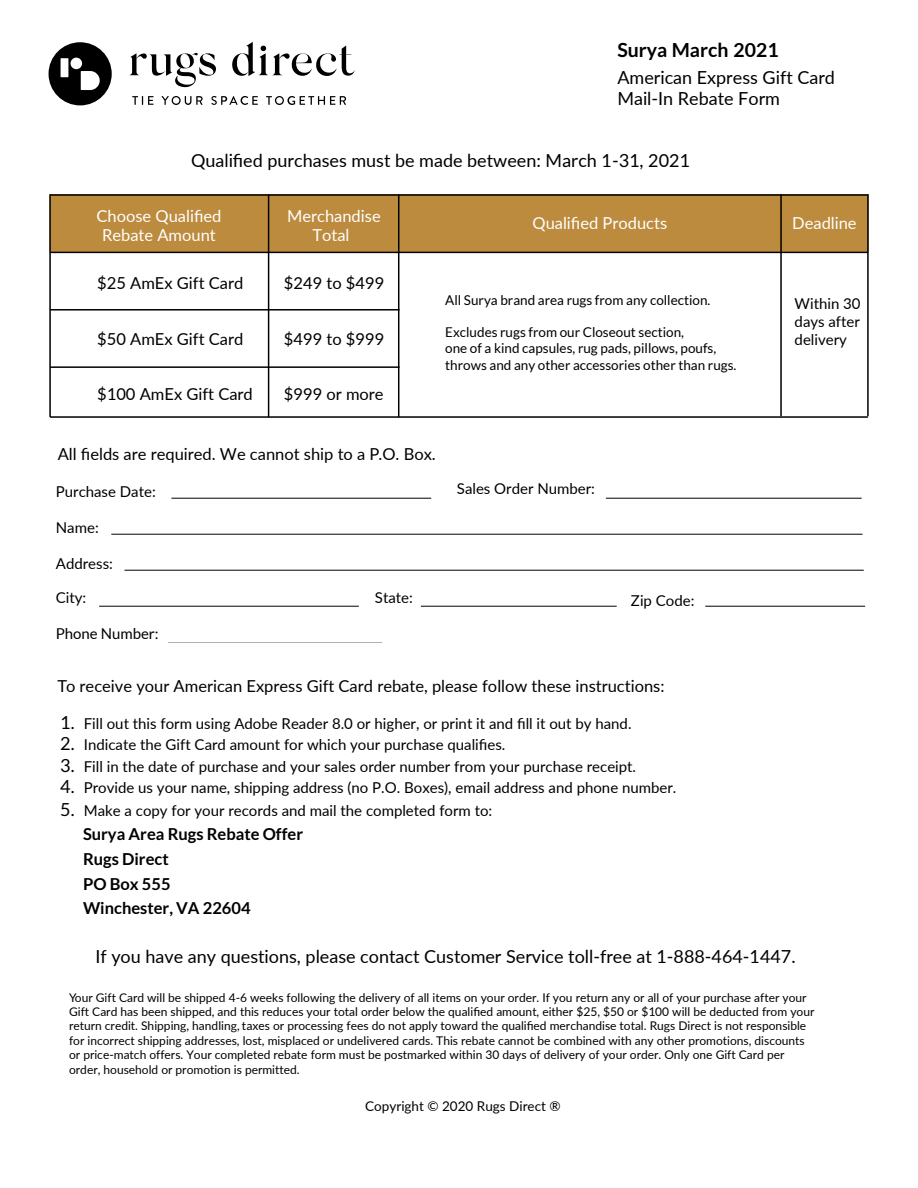
<style>
.page{position:relative;width:918px;height:1188px;background:#fff}
.page>*{position:absolute;margin:0;border:0;box-sizing:border-box;transform-origin:0 0}
.t1{font:700 19.5px "Lato";color:#000}
.t2{font:18px/20.4px "Lato";color:#000}
.t3{font:16.5px "Lato";color:#000}
.t4{font:16.5px/19.2px "Lato";color:#fff;text-align:center}
.t5{font:700 16.5px/24.8px "Lato";color:#000}
.t6{font:15px/18px "Lato";color:#000;text-align:justify}
.t7{font:13.5px/16.2px "Lato";color:#000}
.t8{font:12px/14.4px "Lato";color:#000}
.s1{font-size:18px}
</style>
<div class="page">
<div style="left:51px;top:196px;width:816px;height:56px;background:#bc8b3e"></div>
<hr style="left:50px;top:252px;width:818px;height:1px;background:#000">
<hr style="left:50px;top:309px;width:350px;height:2px;background:#000">
<hr style="left:50px;top:366px;width:350px;height:2px;background:#000">
<hr style="left:50px;top:416px;width:818px;height:2px;background:#000">
<hr style="left:50px;top:194px;width:818px;height:2px;background:#000">
<hr style="left:49px;top:194px;width:2px;height:223px;background:#000">
<hr style="left:867px;top:194px;width:2px;height:222px;background:#000">
<hr style="left:268px;top:194px;width:1px;height:223px;background:#000">
<hr style="left:398px;top:194px;width:1px;height:223px;background:#000">
<hr style="left:780px;top:194px;width:2px;height:222px;background:#000">
<svg style="left:132px;top:96px;width:21px;height:9px"></svg>
<svg style="left:162px;top:96px;width:41px;height:9px"></svg>
<svg style="left:211px;top:96px;width:47px;height:9px"></svg>
<svg style="left:266px;top:96px;width:80px;height:9px"></svg>
<svg style="left:129px;top:53px;width:87px;height:34px"></svg>
<svg style="left:232px;top:42px;width:123px;height:34px"></svg>
<svg style="left:49px;top:42px;width:63px;height:63px"></svg>
<hr style="left:171px;top:498px;width:260px;height:1px;background:#000">
<hr style="left:606px;top:498px;width:256px;height:1px;background:#000">
<hr style="left:111px;top:534px;width:752px;height:1px;background:#000">
<hr style="left:124px;top:570px;width:740px;height:1px;background:#000">
<hr style="left:99px;top:606px;width:260px;height:1px;background:#000">
<hr style="left:421px;top:606px;width:196px;height:1px;background:#000">
<hr style="left:705px;top:606px;width:160px;height:1px;background:#000">
<hr style="left:168px;top:642px;width:214px;height:1px;background:#000">
<h1 class="t1" style="left:617px;top:39px;width:163px">Surya March 2021</h1>
<h2 class="t2" style="left:617px;top:67px;width:219px">American Express Gift Card<br>Mail-In Rebate Form</h2>
<h2 class="t2" style="left:191px;top:150px;width:500px">Qualified purchases must be made between: March 1-31, 2021</h2>
<h3 class="t4" style="left:97px;top:206px;width:126px">Choose Qualified<br>Rebate Amount</h3>
<h3 class="t4" style="left:287px;top:206px;width:95px">Merchandise</h3>
<h3 class="t4" style="left:533px;top:212px;width:136px">Qualified Products</h3>
<h3 class="t4" style="left:312px;top:225px;width:39px">Total</h3>
<h3 class="t3" style="left:97px;top:271px;width:148px">$25 AmEx Gift Card</h3>
<h3 class="t3" style="left:284px;top:271px;width:102px">$249 to $499</h3>
<h3 class="t3" style="left:97px;top:327px;width:148px">$50 AmEx Gift Card</h3>
<h3 class="t3" style="left:97px;top:382px;width:157px">$100 AmEx Gift Card</h3>
<h3 class="t3" style="left:284px;top:327px;width:102px">$499 to $999</h3>
<h3 class="t3" style="left:284px;top:382px;width:101px">$999 or more</h3>
<p class="t7" style="left:445px;top:292px;width:267px">All Surya brand area rugs from any collection.</p>
<p class="t7" style="left:445px;top:324px;width:293px">Excludes rugs from our Closeout section,<br>one of a kind capsules, rug pads, pillows, poufs, throws and any other accessories other than rugs.</p>
<h3 class="t3" style="left:58px;top:442px;width:380px">All fields are required. We cannot ship to a P.O. Box.</h3>
<p class="t6" style="left:56px;top:481px;width:101px">Purchase Date:</p>
<p class="t6" style="left:56px;top:518px;width:44px">Name:</p>
<p class="t6" style="left:56px;top:554px;width:59px">Address:</p>
<p class="t6" style="left:56px;top:587px;width:32px">City:</p>
<p class="t6" style="left:375px;top:587px;width:39px">State:</p>
<p class="t6" style="left:56px;top:624px;width:105px">Phone Number:</p>
<p class="t6" style="left:457px;top:479px;width:140px">Sales Order Number:</p>
<p class="t6" style="left:631px;top:591px;width:65px">Zip Code:</p>
<h3 class="t3" style="left:58px;top:674px;width:608px">To receive your American Express Gift Card rebate, please follow these instructions:</h3>
<p class="t6" style="left:60px;top:714px;width:573px"><span class="s1">1.</span> Fill out this form using Adobe Reader 8.0 or higher, or print it and fill it out by hand.</p>
<p class="t6" style="left:60px;top:735px;width:447px"><span class="s1">2.</span> Indicate the Gift Card amount for which your purchase qualifies.</p>
<p class="t6" style="left:60px;top:757px;width:577px"><span class="s1">3.</span> Fill in the date of purchase and your sales order number from your purchase receipt.</p>
<p class="t6" style="left:60px;top:778px;width:618px"><span class="s1">4.</span> Provide us your name, shipping address (no P.O. Boxes), email address and phone number.</p>
<p class="t6" style="left:60px;top:801px;width:434px"><span class="s1">5.</span> Make a copy for your records and mail the completed form to:</p>
<h3 class="t5" style="left:83px;top:822px;width:222px">Surya Area Rugs Rebate Offer<br>Rugs Direct<br>PO Box 555<br>Winchester, VA 22604</h3>
<h3 class="t4" style="left:792px;top:213px;width:66px">Deadline</h3>
<p class="t6" style="left:795px;top:294px;width:68px">Within 30 days after delivery</p>
<h2 class="t2" style="left:95px;top:946px;width:702px">If you have any questions, please contact Customer Service toll-free at 1-888-464-1447.</h2>
<p class="t8" style="left:69px;top:990px;width:747px">Your Gift Card will be shipped 4-6 weeks following the delivery of all items on your order. If you return any or all of your purchase after your Gift Card has been shipped, and this reduces your total order below the qualified amount, either $25, $50 or $100 will be deducted from your return credit. Shipping, handling, taxes or processing fees do not apply toward the qualified merchandise total. Rugs Direct is not responsible for incorrect shipping addresses, lost, misplaced or undelivered cards. This rebate cannot be combined with any other promotions, discounts or price-match offers. Your completed rebate form must be postmarked within 30 days of delivery of your order. Only one Gift Card per order, household or promotion is permitted.</p>
<p class="t7" style="left:365px;top:1097px;width:197px">Copyright © 2020 Rugs Direct ®</p>
</div>
